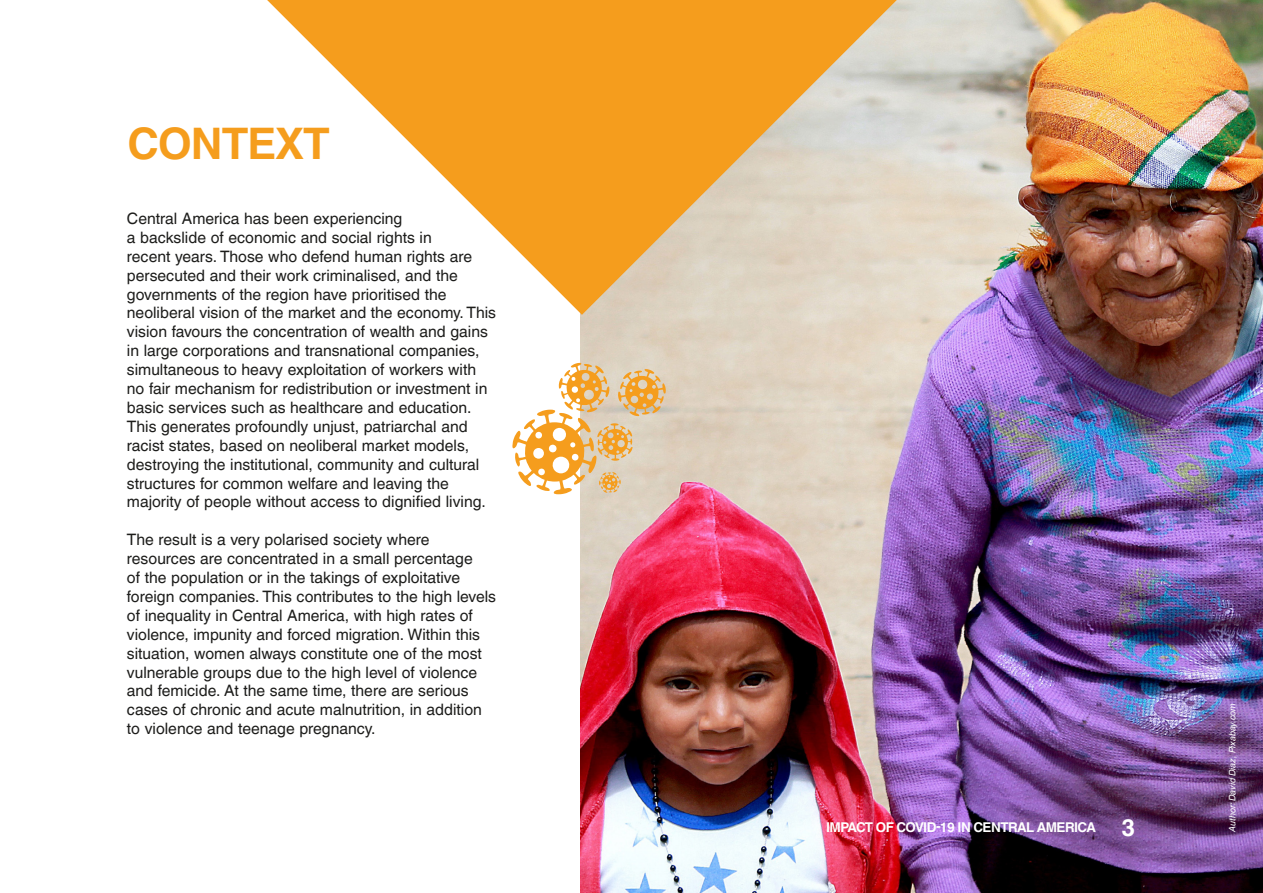
<style>
.page{position:relative;width:1263px;height:893px;background:#fff}
.page>*{position:absolute;margin:0;border:0;box-sizing:border-box;transform-origin:0 0}
.t1{font:700 43.5px "Helvetica World";letter-spacing:-.02em;color:#f59d1d}
.t2{font:15.75px/18.9px "Helvetica World";color:#1d1d1b}
.t3{font:700 13.5px "Helvetica World";letter-spacing:-.04em;color:#fff}
.t4{font:italic 9px "Helvetica World";color:#fff}
.s1{font-size:24px}
</style>
<div class="page">
<img style="left:580px;top:0;width:683px;height:893px">
<svg style="left:267px;top:0;width:630px;height:315px"></svg>
<svg style="left:512px;top:363px;width:154px;height:131px"></svg>
<h1 class="t1" style="left:128px;top:118px;width:204px">CONTEXT</h1>
<p class="t2" style="left:127px;top:209px;width:371px">Central America has been experiencing<br>a backslide of economic and social rights in<br>recent years. Those who defend human rights are persecuted and their work criminalised, and the governments of the region have prioritised the neoliberal vision of the market and the economy. This vision favours the concentration of wealth and gains in large corporations and transnational companies, simultaneous to heavy exploitation of workers with no fair mechanism for redistribution or investment in basic services such as healthcare and education.<br>This generates profoundly unjust, patriarchal and racist states, based on neoliberal market models, destroying the institutional, community and cultural structures for common welfare and leaving the majority of people without access to dignified living.</p>
<p class="t2" style="left:127px;top:530px;width:371px">The result is a very polarised society where resources are concentrated in a small percentage<br>of the population or in the takings of exploitative foreign companies. This contributes to the high levels of inequality in Central America, with high rates of violence, impunity and forced migration. Within this situation, women always constitute one of the most vulnerable groups due to the high level of violence and femicide. At the same time, there are serious cases of chronic and acute malnutrition, in addition to violence and teenage pregnancy.</p>
<p class="t3" style="left:826px;top:819px;width:311px">IMPACT OF COVID-19 IN CENTRAL AMERICA <span class="s1">3</span></p>
<p class="t4" style="left:1227px;top:832px;width:130px;rotate:-90deg">Author: David Diaz, Pixabay.com</p>
</div>
